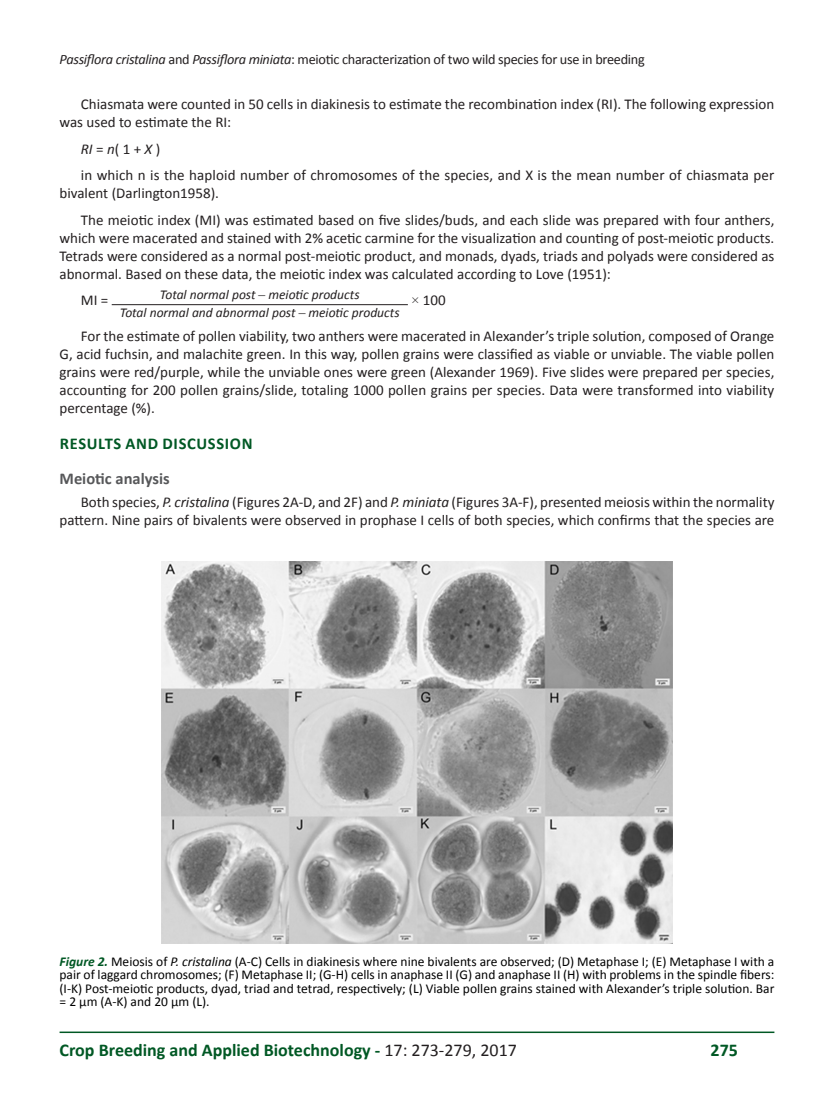
<style>
.page{position:relative;width:834px;height:1106px;background:#fff}
.page>*{position:absolute;margin:0;border:0;box-sizing:border-box;transform-origin:0 0}
.t1{font:700 18px "Calibri";color:#005824}
.TITULO_1{font:700 16.5px "Calibri";letter-spacing:.04em;color:#005824}
.SUBTITULO_2{font:700 16.5px "Calibri";color:#57585a}
.CORPO_DE_TEXTO{font:15px/18px "Calibri";color:#231f20}
.t2{font:14.25px "Calibri";letter-spacing:-.02em;color:#231f20}
.FIGURAS_E_TABELAS{font:13.5px/13.5px "Calibri";color:#000;text-align:justify}
.t3{font:italic 13.5px/17.9px "Calibri";color:#231f20;text-align:center}
.s1{font-style:italic}
.s2{font-family:"Times New Roman";font-style:normal}
.s3{font-family:"Times New Roman"}
.s4{font-weight:700;font-style:italic;color:#005824}
.s5{font-weight:400;color:#231f20}
</style>
<div class="page">
<hr style="left:60px;top:1031px;width:714px;height:2px;background:#005824">
<hr style="left:112px;top:304px;width:296px;height:1px;background:#231f20">
<img style="left:162px;top:561px;width:510px;height:382px">
<p class="t2" style="left:60px;top:49px;width:586px"><span class="s1">Passiflora cristalina</span> and <span class="s1">Passiflora miniata</span>: meiotic characterization of two wild species for use in breeding</p>
<p class="CORPO_DE_TEXTO" style="left:60px;top:95px;width:716px;text-indent:21px">Chiasmata were counted in 50 cells in diakinesis to estimate the recombination index (RI). The following expression was used to estimate the RI:</p>
<p class="CORPO_DE_TEXTO" style="left:81px;top:139px;width:81px"><span class="s1">RI</span> = <span class="s1">n</span>( 1 + <span class="s1">X</span> )</p>
<p class="CORPO_DE_TEXTO" style="left:60px;top:166px;width:716px;text-indent:21px">in which n is the haploid number of chromosomes of the species, and X is the mean number of chiasmata per bivalent (Darlington1958).</p>
<p class="CORPO_DE_TEXTO" style="left:60px;top:210px;width:716px;text-align:justify;text-indent:21px">The meiotic index (MI) was estimated based on five slides/buds, and each slide was prepared with four anthers, which were macerated and stained with 2% acetic carmine for the visualization and counting of post-meiotic products.<br>Tetrads were considered as a normal post-meiotic product, and monads, dyads, triads and polyads were considered as abnormal. Based on these data, the meiotic index was calculated according to Love (1951):</p>
<p class="CORPO_DE_TEXTO" style="left:81px;top:291px;width:29px">MI =</p>
<p class="t3" style="left:120px;top:285px;width:281px">Total normal post <span class="s2">–</span> meiotic products<br>Total normal and abnormal post <span class="s2">–</span> meiotic products</p>
<p class="CORPO_DE_TEXTO" style="left:411px;top:291px;width:36px"><span class="s3">×</span> 100</p>
<p class="CORPO_DE_TEXTO" style="left:60px;top:326px;width:716px;text-align:justify;text-indent:21px">For the estimate of pollen viability, two anthers were macerated in Alexander’s triple solution, composed of Orange G, acid fuchsin, and malachite green. In this way, pollen grains were classified as viable or unviable. The viable pollen grains were red/purple, while the unviable ones were green (Alexander 1969). Five slides were prepared per species, accounting for 200 pollen grains/slide, totaling 1000 pollen grains per species. Data were transformed into viability percentage (%).</p>
<p class="TITULO_1" style="left:60px;top:432px;width:194px">RESULTS AND DISCUSSION</p>
<p class="SUBTITULO_2" style="left:60px;top:467px;width:112px">Meiotic analysis</p>
<p class="CORPO_DE_TEXTO" style="left:60px;top:492px;width:716px;text-align:right">Both species, <span class="s1">P. cristalina</span> (Figures 2A-D, and 2F) and <span class="s1">P. miniata</span> (Figures 3A-F), presented meiosis within the normality pattern. Nine pairs of bivalents were observed in prophase I cells of both species, which confirms that the species are</p>
<p class="FIGURAS_E_TABELAS" style="left:60px;top:953px;width:716px"><span class="s4">Figure 2.</span> Meiosis of <span class="s1">P. cristalina</span> (A-C) Cells in diakinesis where nine bivalents are observed; (D) Metaphase I; (E) Metaphase I with a pair of laggard chromosomes; (F) Metaphase II; (G-H) cells in anaphase II (G) and anaphase II (H) with problems in the spindle fibers: (I-K) Post-meiotic products, dyad, triad and tetrad, respectively; (L) Viable pollen grains stained with Alexander’s triple solution. Bar = 2 μm (A-K) and 20 μm (L).</p>
<p class="t1" style="left:60px;top:1037px;width:459px">Crop Breeding and Applied Biotechnology - <span class="s5">17: 273-279, 2017</span></p>
<p class="t1" style="left:710px;top:1037px;width:29px">275</p>
</div>
